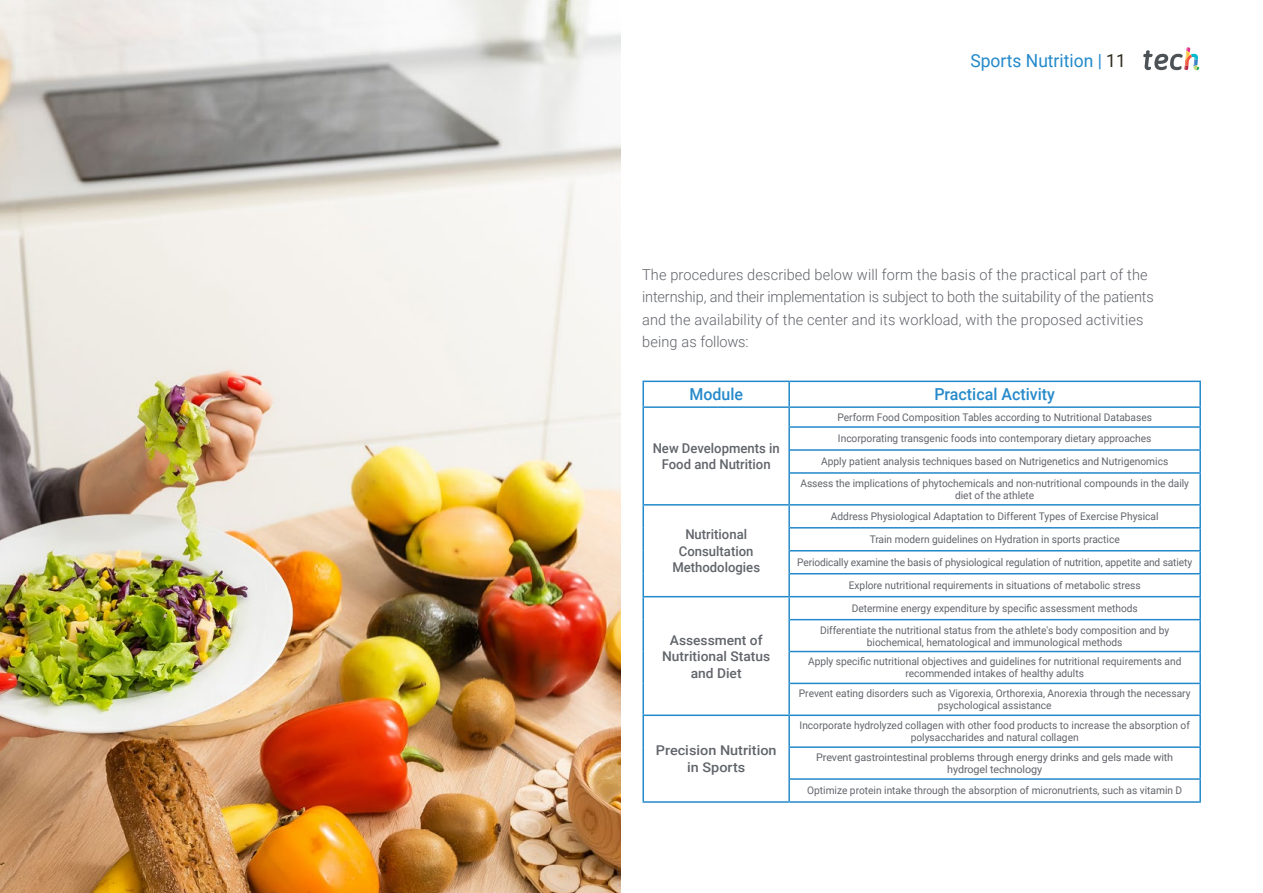
<style>
.page{position:relative;width:1263px;height:893px;background:#fff}
.page>*{position:absolute;margin:0;border:0;box-sizing:border-box;transform-origin:0 0}
.t1{font:18px "Roboto";color:#2289ca}
.t2{font:500 16.5px "Roboto";color:#278aca}
.t3{font:300 15px/22.5px "Roboto";letter-spacing:.01em;color:#61646a}
.t4{font:500 13.5px/16.5px "Roboto";color:#61646a;text-align:center}
.t5{font:500 13.5px/16.5px "Roboto";color:#61646a;text-align:center;scale:1.07 1}
.t6{font:10.5px/21.5px "Roboto";color:#61646a;text-align:center}
.s1{color:#312e20}
</style>
<div class="page">
<svg style="left:1143px;top:47px;width:56px;height:24px"></svg>
<hr style="left:642px;top:801px;width:147px;height:2px;background:#2289ca">
<hr style="left:788px;top:428px;width:2px;height:22px;background:#278aca">
<hr style="left:788px;top:450px;width:2px;height:23px;background:#278aca">
<hr style="left:788px;top:473px;width:2px;height:31px;background:#278aca">
<hr style="left:788px;top:506px;width:2px;height:22px;background:#278aca">
<hr style="left:788px;top:528px;width:2px;height:23px;background:#278aca">
<hr style="left:788px;top:551px;width:2px;height:23px;background:#278aca">
<hr style="left:788px;top:574px;width:2px;height:22px;background:#278aca">
<hr style="left:788px;top:597px;width:2px;height:23px;background:#278aca">
<hr style="left:788px;top:620px;width:2px;height:31px;background:#278aca">
<hr style="left:788px;top:651px;width:2px;height:32px;background:#278aca">
<hr style="left:788px;top:683px;width:2px;height:31px;background:#278aca">
<hr style="left:788px;top:716px;width:2px;height:31px;background:#278aca">
<hr style="left:788px;top:747px;width:2px;height:32px;background:#278aca">
<hr style="left:788px;top:779px;width:2px;height:22px;background:#278aca">
<svg style="left:788px;top:408px;width:2px;height:18px"></svg>
<hr style="left:642px;top:381px;width:147px;height:1px;background:#2289ca">
<hr style="left:642px;top:382px;width:2px;height:24px;background:#2289ca">
<hr style="left:789px;top:381px;width:412px;height:1px;background:#2289ca">
<hr style="left:788px;top:382px;width:2px;height:24px;background:#2289ca">
<hr style="left:1199px;top:382px;width:2px;height:24px;background:#2289ca">
<hr style="left:642px;top:406px;width:147px;height:2px;background:#2289ca">
<svg style="left:642px;top:408px;width:2px;height:19px"></svg>
<hr style="left:642px;top:427px;width:2px;height:23px;background:#2289ca">
<hr style="left:642px;top:450px;width:2px;height:23px;background:#2289ca">
<hr style="left:642px;top:473px;width:2px;height:31px;background:#2289ca">
<hr style="left:789px;top:406px;width:412px;height:2px;background:#2289ca">
<svg style="left:1199px;top:408px;width:2px;height:18px"></svg>
<hr style="left:642px;top:504px;width:147px;height:2px;background:#2289ca">
<hr style="left:642px;top:506px;width:2px;height:22px;background:#2289ca">
<hr style="left:642px;top:528px;width:2px;height:23px;background:#2289ca">
<hr style="left:642px;top:551px;width:2px;height:23px;background:#2289ca">
<hr style="left:642px;top:574px;width:2px;height:22px;background:#2289ca">
<hr style="left:642px;top:596px;width:147px;height:1px;background:#2289ca">
<hr style="left:642px;top:597px;width:2px;height:23px;background:#2289ca">
<hr style="left:642px;top:620px;width:2px;height:31px;background:#2289ca">
<hr style="left:642px;top:651px;width:2px;height:32px;background:#2289ca">
<hr style="left:642px;top:683px;width:2px;height:31px;background:#2289ca">
<hr style="left:642px;top:714px;width:147px;height:2px;background:#2289ca">
<hr style="left:642px;top:716px;width:2px;height:31px;background:#2289ca">
<hr style="left:642px;top:747px;width:2px;height:32px;background:#2289ca">
<hr style="left:642px;top:779px;width:2px;height:22px;background:#2289ca">
<hr style="left:788px;top:426px;width:413px;height:2px;background:#2289ca">
<hr style="left:1199px;top:428px;width:2px;height:21px;background:#2289ca">
<hr style="left:790px;top:449px;width:411px;height:2px;background:#2289ca">
<hr style="left:1199px;top:451px;width:2px;height:21px;background:#2289ca">
<hr style="left:790px;top:472px;width:411px;height:2px;background:#2289ca">
<hr style="left:1199px;top:474px;width:2px;height:30px;background:#2289ca">
<hr style="left:789px;top:504px;width:412px;height:2px;background:#2289ca">
<hr style="left:1199px;top:506px;width:2px;height:21px;background:#2289ca">
<hr style="left:790px;top:527px;width:411px;height:2px;background:#2289ca">
<hr style="left:1199px;top:529px;width:2px;height:21px;background:#2289ca">
<hr style="left:790px;top:550px;width:411px;height:1px;background:#2289ca">
<hr style="left:1199px;top:551px;width:2px;height:22px;background:#2289ca">
<hr style="left:790px;top:573px;width:411px;height:1px;background:#2289ca">
<hr style="left:1199px;top:574px;width:2px;height:22px;background:#2289ca">
<hr style="left:789px;top:596px;width:412px;height:1px;background:#2289ca">
<hr style="left:1199px;top:597px;width:2px;height:22px;background:#2289ca">
<hr style="left:790px;top:619px;width:411px;height:1px;background:#2289ca">
<hr style="left:1199px;top:620px;width:2px;height:31px;background:#2289ca">
<hr style="left:790px;top:651px;width:411px;height:1px;background:#2289ca">
<hr style="left:1199px;top:652px;width:2px;height:31px;background:#2289ca">
<hr style="left:790px;top:683px;width:411px;height:1px;background:#2289ca">
<hr style="left:1199px;top:684px;width:2px;height:30px;background:#2289ca">
<hr style="left:789px;top:714px;width:412px;height:2px;background:#2289ca">
<hr style="left:1199px;top:716px;width:2px;height:30px;background:#2289ca">
<hr style="left:790px;top:746px;width:411px;height:2px;background:#2289ca">
<hr style="left:1199px;top:748px;width:2px;height:30px;background:#2289ca">
<hr style="left:790px;top:778px;width:411px;height:2px;background:#2289ca">
<hr style="left:1199px;top:780px;width:2px;height:21px;background:#2289ca">
<hr style="left:789px;top:801px;width:412px;height:2px;background:#2289ca">
<img style="left:0;top:0;width:621px;height:893px">
<h1 class="t1" style="left:970px;top:48px;width:157px">Sports Nutrition | <span class="s1">11</span></h1>
<p class="t3" style="left:642px;top:262px;width:513px">The procedures described below will form the basis of the practical part of the internship, and their implementation is subject to both the suitability of the patients and the availability of the center and its workload, with the proposed activities being as follows:</p>
<h2 class="t2" style="left:689px;top:382px;width:55px">Module</h2>
<h2 class="t2" style="left:934px;top:382px;width:122px">Practical Activity</h2>
<p class="t4" style="left:653px;top:439px;width:129px">New Developments in<br>Food and Nutrition</p>
<p class="t6" style="left:837px;top:406px;width:316px;text-align:left">Perform Food Composition Tables according to Nutritional Databases<br>Incorporating transgenic foods into contemporary dietary approaches</p>
<p class="t6" style="left:800px;top:451px;width:390px">Apply patient analysis techniques based on Nutrigenetics and Nutrigenomics<br>Assess the implications of phytochemicals and non-nutritional compounds in the daily</p>
<p class="t6" style="left:955px;top:484px;width:81px">diet of the athlete</p>
<p class="t4" style="left:672px;top:526px;width:89px">Nutritional<br>Consultation<br>Methodologies</p>
<p class="t4" style="left:662px;top:631px;width:110px">Assessment of<br>Nutritional Status and Diet</p>
<p class="t5" style="left:656px;top:742px;width:114px">Precision Nutrition in Sports</p>
<p class="t6" style="left:797px;top:505px;width:396px;line-height:23px">Address Physiological Adaptation to Different Types of Exercise Physical<br>Train modern guidelines on Hydration in sports practice<br>Periodically examine the basis of physiological regulation of nutrition, appetite and satiety Explore nutritional requirements in situations of metabolic stress</p>
<p class="t6" style="left:820px;top:597px;width:351px">Determine energy expenditure by specific assessment methods<br>Differentiate the nutritional status from the athlete's body composition and by</p>
<p class="t6" style="left:808px;top:631px;width:375px;line-height:20px">biochemical, hematological and immunological methods<br>Apply specific nutritional objectives and guidelines for nutritional requirements and</p>
<p class="t6" style="left:799px;top:663px;width:393px;line-height:20px">recommended intakes of healthy adults<br>Prevent eating disorders such as Vigorexia, Orthorexia, Anorexia through the necessary</p>
<p class="t6" style="left:938px;top:694px;width:115px">psychological assistance</p>
<p class="t6" style="left:799px;top:719px;width:392px;line-height:12px">Incorporate hydrolyzed collagen with other food products to increase the absorption of polysaccharides and natural collagen</p>
<p class="t6" style="left:816px;top:751px;width:358px;line-height:12px">Prevent gastrointestinal problems through energy drinks and gels made with hydrogel technology</p>
<p class="t6" style="left:807px;top:780px;width:377px">Optimize protein intake through the absorption of micronutrients, such as vitamin D</p>
</div>
